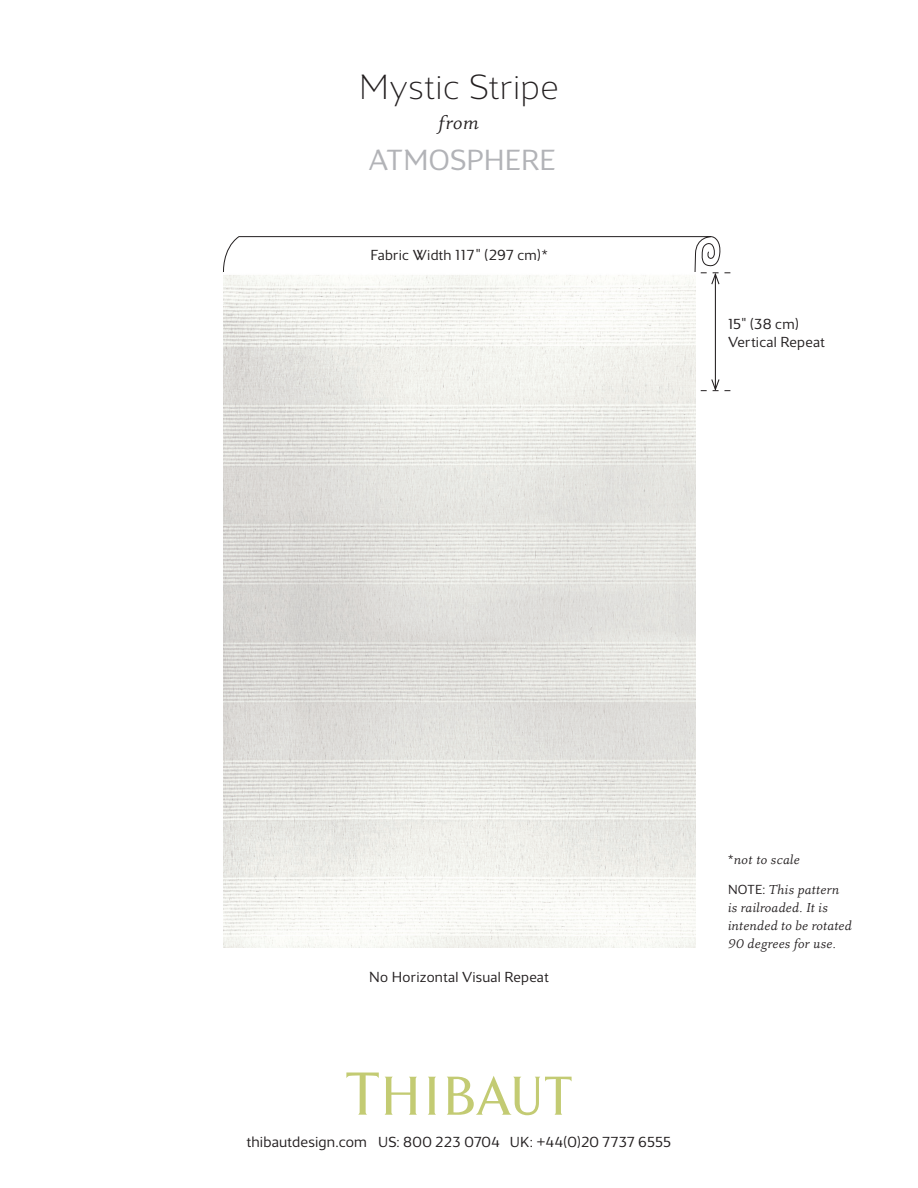
<style>
.page{position:relative;width:918px;height:1188px;background:#fff}
.page>*{position:absolute;margin:0;border:0;box-sizing:border-box;transform-origin:0 0}
.t1{font:200 36px "Maya Samuels";letter-spacing:.015em;color:#231f20}
.t2{font:300 30px "Maya Samuels";color:#b2b3b7}
.t3{font:italic 19.5px "Eplica";color:#231f20}
.t4{font:300 15px "Maya Samuels";letter-spacing:.015em;color:#231f20}
.t5{font:italic 13.5px/18px "Eplica";letter-spacing:.005em;color:#231f20}
.s1{font-family:"Maya Samuels";font-weight:300;font-style:normal}
.s2{font-size:15.6px}
</style>
<div class="page">
<img style="left:223px;top:286px;width:473px;height:662px">
<svg style="left:346px;top:1072px;width:71px;height:43px"></svg>
<svg style="left:428px;top:1077px;width:8px;height:38px"></svg>
<svg style="left:447px;top:1076px;width:125px;height:39px"></svg>
<hr style="left:715px;top:274px;width:1px;height:115px;background:#231f20">
<svg style="left:223px;top:236px;width:507px;height:50px"></svg>
<svg style="left:701px;top:378px;width:29px;height:14px"></svg>
<p class="t1" style="left:359px;top:66px;width:201px">Mystic Stripe</p>
<p class="t3" style="left:439px;top:112px;width:42px">from</p>
<p class="t2" style="left:369px;top:144px;width:188px">ATMOSPHERE</p>
<p class="t4" style="left:370px;top:246px;width:179px">Fabric Width 117" (297 cm)*</p>
<p class="t4" style="left:728px;top:315px;width:73px">15" (38 cm)</p>
<p class="t4" style="left:728px;top:333px;width:98px">Vertical Repeat</p>
<p class="t4" style="left:369px;top:969px;width:181px">No Horizontal Visual Repeat</p>
<p class="t5" style="left:728px;top:851px;width:74px"><span class="s1">*</span>not to scale</p>
<p class="t5" style="left:728px;top:881px;width:125px"><span class="s1">NOTE:</span> This pattern is railroaded. It is intended to be rotated<br>90 degrees for use.</p>
<p class="t4" style="left:247px;top:1134px;width:426px"><span class="s2">thibautdesign.com</span> US: 800 223 0704 UK: +44(0)20 7737 6555</p>
</div>
